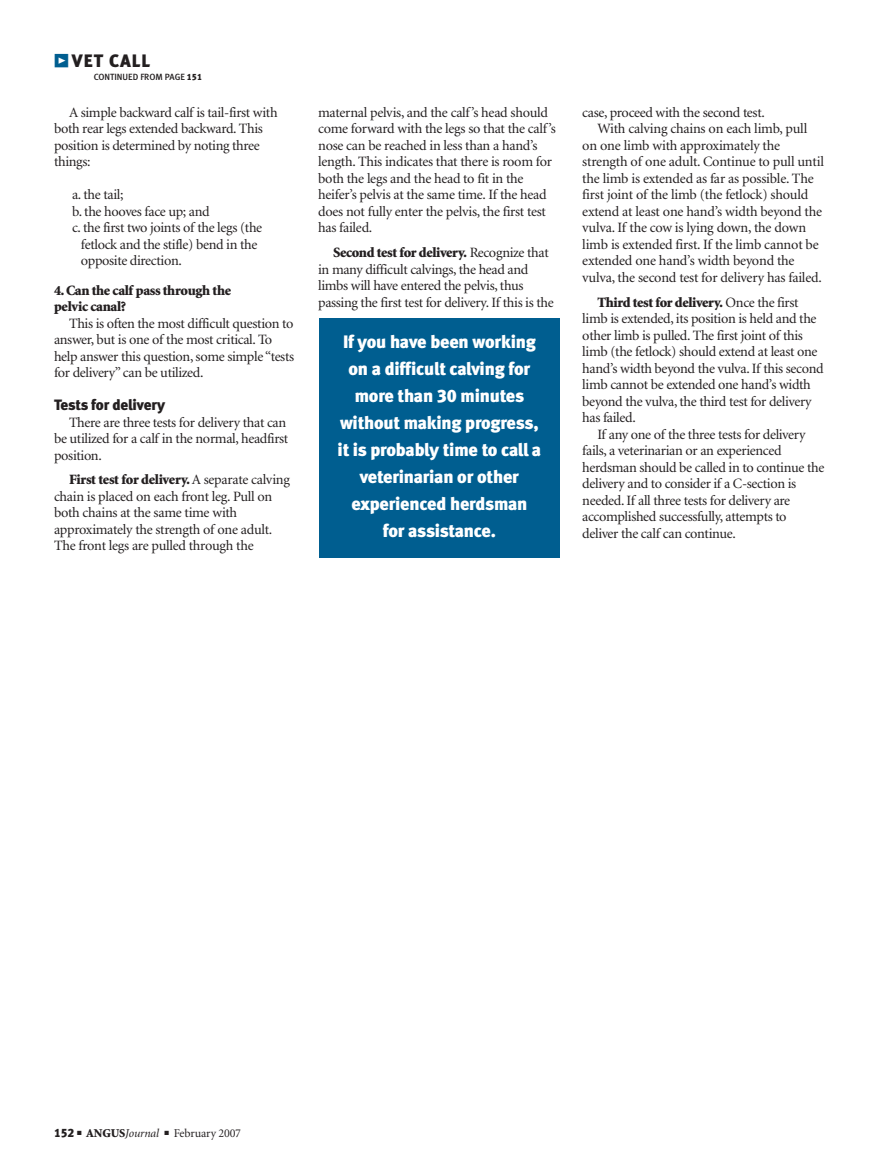
<style>
.page{position:relative;width:878px;height:1168px;background:#fff}
.page>*{position:absolute;margin:0;border:0;box-sizing:border-box;transform-origin:0 0}
.t1{font:18px/27px "Meta Black LF";letter-spacing:-.01em;color:#fff;text-align:center}
.t2{font:18px "Meta Black LF";letter-spacing:.055em;color:#231f20}
.t3{font:15px "Meta Black LF";letter-spacing:-.01em;color:#231f20}
.t4{font:14.25px/16.5px "Minion";letter-spacing:-.025em;color:#231f20}
.t5{font:900 14.25px "Minion";letter-spacing:-.025em;color:#231f20}
.t6{font:12px "Minion";letter-spacing:-.015em;color:#231f20}
.t7{font:9px "Meta Medium LF";color:#231f20}
.s1{font-family:"Meta Black Expert";color:#005e90}
.s2{font-family:"Meta Black LF"}
.s3{font-weight:900}
.s4{font-weight:400}
.s5{font-style:italic}
</style>
<div class="page">
<div style="left:319px;top:318px;width:241px;height:240px;background:#005e90"></div>
<p class="t2" style="left:54px;top:54px;width:98px"><span class="s1">z</span> VET CALL</p>
<p class="t7" style="left:94px;top:74px;width:110px">CONTINUED FROM PAGE <span class="s2">151</span></p>
<p class="t4" style="left:54px;top:105px;width:225px;text-indent:15px">A simple backward calf is tail-first with both rear legs extended backward. This position is determined by noting three things:</p>
<p class="t4" style="left:72px;top:188px;width:53px">a. the tail;</p>
<p class="t4" style="left:72px;top:204px;width:139px">b. the hooves face up; and</p>
<p class="t4" style="left:72px;top:221px;width:192px">c. the first two joints of the legs (the</p>
<p class="t4" style="left:81px;top:237px;width:178px">fetlock and the stifle) bend in the</p>
<p class="t4" style="left:81px;top:254px;width:103px">opposite direction.</p>
<p class="t5" style="left:54px;top:284px;width:179px">4. Can the calf pass through the</p>
<p class="t5" style="left:54px;top:301px;width:73px">pelvic canal?</p>
<p class="t4" style="left:69px;top:316px;width:226px">This is often the most difficult question to</p>
<p class="t4" style="left:54px;top:332px;width:219px">answer, but is one of the most critical. To</p>
<p class="t4" style="left:54px;top:349px;width:241px">help answer this question, some simple “tests</p>
<p class="t4" style="left:54px;top:365px;width:151px">for delivery” can be utilized.</p>
<p class="t3" style="left:54px;top:399px;width:113px">Tests for delivery</p>
<p class="t4" style="left:54px;top:415px;width:236px;text-indent:15px">There are three tests for delivery that can be utilized for a calf in the normal, headfirst position.</p>
<p class="t4" style="left:54px;top:473px;width:237px;text-indent:15px"><span class="s3">First test for delivery.</span> A separate calving chain is placed on each front leg. Pull on both chains at the same time with approximately the strength of one adult.<br>The front legs are pulled through the</p>
<p class="t4" style="left:318px;top:105px;width:239px">maternal pelvis, and the calf’s head should come forward with the legs so that the calf’s nose can be reached in less than a hand’s length. This indicates that there is room for both the legs and the head to fit in the heifer’s pelvis at the same time. If the head does not fully enter the pelvis, the first test has failed.</p>
<p class="t4" style="left:318px;top:245px;width:237px;text-indent:15px"><span class="s3">Second test for delivery.</span> Recognize that in many difficult calvings, the head and limbs will have entered the pelvis, thus passing the first test for delivery. If this is the</p>
<p class="t1" style="left:337px;top:330px;width:205px">If you have been working on a difficult calving for more than 30 minutes without making progress, it is probably time to call a veterinarian or other experienced herdsman<br>for assistance.</p>
<p class="t4" style="left:582px;top:105px;width:184px">case, proceed with the second test.</p>
<p class="t4" style="left:597px;top:122px;width:211px">With calving chains on each limb, pull</p>
<p class="t4" style="left:582px;top:138px;width:199px">on one limb with approximately the</p>
<p class="t4" style="left:582px;top:155px;width:243px">strength of one adult. Continue to pull until</p>
<p class="t4" style="left:582px;top:171px;width:233px">the limb is extended as far as possible. The</p>
<p class="t4" style="left:582px;top:188px;width:227px">first joint of the limb (the fetlock) should</p>
<p class="t4" style="left:582px;top:204px;width:241px">extend at least one hand’s width beyond the</p>
<p class="t4" style="left:582px;top:221px;width:225px">vulva. If the cow is lying down, the down</p>
<p class="t4" style="left:582px;top:237px;width:238px">limb is extended first. If the limb cannot be</p>
<p class="t4" style="left:582px;top:254px;width:214px">extended one hand’s width beyond the</p>
<p class="t4" style="left:582px;top:270px;width:241px">vulva, the second test for delivery has failed.</p>
<p class="t5" style="left:597px;top:296px;width:203px">Third test for delivery. <span class="s4">Once the first</span></p>
<p class="t4" style="left:582px;top:311px;width:236px">limb is extended, its position is held and the</p>
<p class="t4" style="left:582px;top:328px;width:222px">other limb is pulled. The first joint of this</p>
<p class="t4" style="left:582px;top:344px;width:237px">limb (the fetlock) should extend at least one</p>
<p class="t4" style="left:582px;top:361px;width:243px">hand’s width beyond the vulva. If this second</p>
<p class="t4" style="left:582px;top:377px;width:230px">limb cannot be extended one hand’s width</p>
<p class="t4" style="left:582px;top:394px;width:231px">beyond the vulva, the third test for delivery</p>
<p class="t4" style="left:582px;top:410px;width:55px">has failed.</p>
<p class="t4" style="left:597px;top:427px;width:210px">If any one of the three tests for delivery</p>
<p class="t4" style="left:582px;top:443px;width:201px">fails, a veterinarian or an experienced</p>
<p class="t4" style="left:582px;top:460px;width:243px">herdsman should be called in to continue the</p>
<p class="t4" style="left:582px;top:476px;width:215px">delivery and to consider if a C-section is</p>
<p class="t4" style="left:582px;top:493px;width:209px">needed. If all three tests for delivery are</p>
<p class="t4" style="left:582px;top:509px;width:206px">accomplished successfully, attempts to</p>
<p class="t4" style="left:582px;top:526px;width:155px">deliver the calf can continue.</p>
<p class="t6" style="left:54px;top:1129px;width:188px"><span class="s2">152</span> ■ <span class="s3">ANGUS</span><span class="s5">Journal</span> ■ February 2007</p>
</div>
